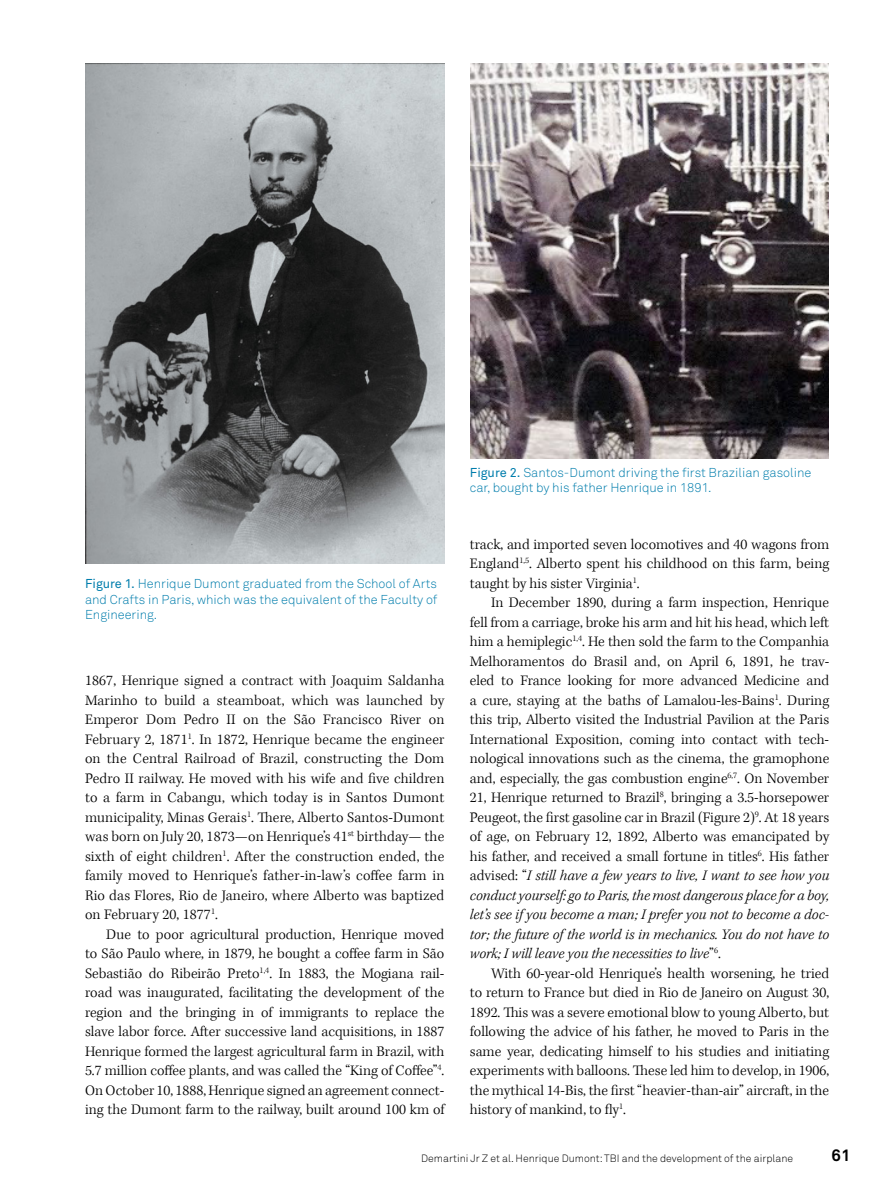
<style>
.page{position:relative;width:893px;height:1191px;background:#fff}
.page>*{position:absolute;margin:0;border:0;box-sizing:border-box;transform-origin:0 0}
.t1{font:700 16.5px "Akkurat Pro";color:#000}
.t2{font:300 15px/19.5px "Kepler Std";color:#000;text-align:justify}
.t3{font:12.75px/15.3px "Akkurat Light Pro";color:#007dac;text-align:justify}
.t4{font:10.5px "Akkurat Light Pro";color:#000}
.s1{font-family:"Akkurat Pro"}
.s2{font-style:italic}
</style>
<div class="page">
<img style="left:85px;top:64px;width:359px;height:499px">
<img style="left:471px;top:64px;width:357px;height:394px">
<p class="t3" style="left:85px;top:576px;width:354px"><span class="s1">Figure 1.</span> Henrique Dumont graduated from the School of Arts and Crafts in Paris, which was the equivalent of the Faculty of Engineering.</p>
<p class="t2" style="left:85px;top:671px;width:361px">1867, Henrique signed a contract with Joaquim Saldanha Marinho to build a steamboat, which was launched by Emperor Dom Pedro II on the São Francisco River on February 2, 1871<sup>1</sup>. In 1872, Henrique became the engineer on the Central Railroad of Brazil, constructing the Dom Pedro II railway. He moved with his wife and five children to a farm in Cabangu, which today is in Santos Dumont municipality, Minas Gerais<sup>1</sup>. There, Alberto Santos-Dumont was born on July 20, 1873—on Henrique’s 41<sup>st</sup> birthday— the sixth of eight children<sup>1</sup>. After the construction ended, the family moved to Henrique’s father-in-law’s coffee farm in Rio das Flores, Rio de Janeiro, where Alberto was baptized on February 20, 1877<sup>1</sup>.</p>
<p class="t2" style="left:85px;top:925px;width:361px;text-indent:21px">Due to poor agricultural production, Henrique moved to São Paulo where, in 1879, he bought a coffee farm in São Sebastião do Ribeirão Preto<sup>1,4</sup>. In 1883, the Mogiana rail&shy;road was inaugurated, facilitating the development of the region and the bringing in of immigrants to replace the slave labor force. After successive land acquisitions, in 1887<br>Henrique formed the largest agricultural farm in Brazil, with 5.7 million coffee plants, and was called the “King of Coffee”<sup>4</sup>.<br>On October 10, 1888, Henrique signed an agreement connect&shy;ing the Dumont farm to the railway, built around 100 km of</p>
<p class="t3" style="left:470px;top:465px;width:343px"><span class="s1">Figure 2.</span> Santos-Dumont driving the first Brazilian gasoline car, bought by his father Henrique in 1891.</p>
<p class="t2" style="left:470px;top:535px;width:361px">track, and imported seven locomotives and 40 wagons from England<sup>1,5</sup>. Alberto spent his childhood on this farm, being taught by his sister Virginia<sup>1</sup>.</p>
<p class="t2" style="left:470px;top:593px;width:361px;text-indent:21px">In December 1890, during a farm inspection, Henrique fell from a carriage, broke his arm and hit his head, which left him a hemiplegic<sup>1,4</sup>. He then sold the farm to the Companhia Melhoramentos do Brasil and, on April 6, 1891, he trav&shy;eled to France looking for more advanced Medicine and a cure, staying at the baths of Lamalou-les-Bains<sup>1</sup>. During this trip, Alberto visited the Industrial Pavilion at the Paris International Exposition, coming into contact with tech&shy;nological innovations such as the cinema, the gramophone and, especially, the gas combustion engine<sup>6,7</sup>. On November 21, Henrique returned to Brazil<sup>8</sup>, bringing a 3.5-horsepower Peugeot, the first gasoline car in Brazil (Figure 2)<sup>9</sup>. At 18 years of age, on February 12, 1892, Alberto was emancipated by his father, and received a small fortune in titles<sup>6</sup>. His father advised: “<span class="s2">I still have a few years to live, I want to see how you conduct yourself: go to Paris, the most dangerous place for a boy, let’s see if you become a man; I prefer you not to become a doc&shy;tor; the future of the world is in mechanics. You do not have to work; I will leave you the necessities to live</span>”<sup>6</sup>.</p>
<p class="t2" style="left:470px;top:964px;width:361px;text-indent:21px">With 60-year-old Henrique’s health worsening, he tried to return to France but died in Rio de Janeiro on August 30, 1892. This was a severe emotional blow to young Alberto, but following the advice of his father, he moved to Paris in the same year, dedicating himself to his studies and initiating experiments with balloons. These led him to develop, in 1906, the mythical 14-Bis, the first “heavier-than-air” aircraft, in the history of mankind, to fly<sup>1</sup>.</p>
<p class="t4" style="left:421px;top:1151px;width:373px">Demartini Jr Z et al. Henrique Dumont: TBI and the development of the airplane</p>
<p class="t1" style="left:832px;top:1145px;width:20px">61</p>
</div>
